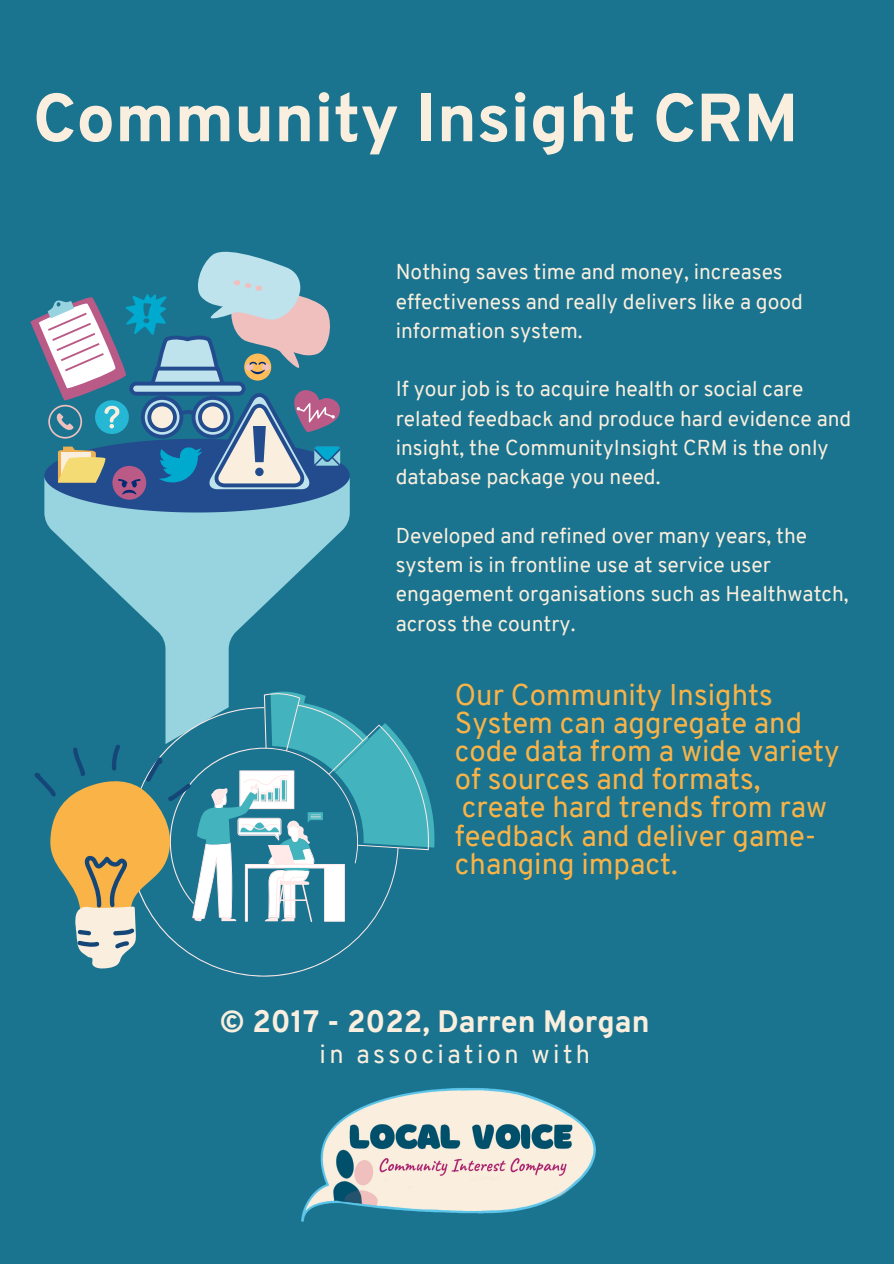
<style>
.page{position:relative;width:894px;height:1264px;background:#fff}
.page>*{position:absolute;margin:0;border:0;box-sizing:border-box;transform-origin:0 0}
.t1{font:800 67.95px "Overpass";color:#faefde}
.t2{font:800 30.15px "Overpass";color:#faefde}
.t3{font:29.25px/28.2px "Overpass";color:#f9b347}
.t4{font:25.35px "Overpass";letter-spacing:.135em;color:#faefde}
.t5{font:21px/29.2px "Overpass";color:#faefde}
</style>
<div class="page">
<div style="left:0;top:0;width:893px;height:1263px;background:#1b748f"></div>
<svg style="left:44px;top:512px;width:305px;height:179px;fill:#98d4df"></svg>
<svg style="left:30px;top:251px;width:319px;height:261px"></svg>
<svg style="left:34px;top:691px;width:400px;height:278px"></svg>
<img style="left:301px;top:1088px;width:295px;height:134px">
<p class="t1" style="left:33px;top:90px;width:766px">Community Insight CRM</p>
<p class="t5" style="left:395px;top:259px;width:408px">Nothing saves time and money, increases effectiveness and really delivers like a good information system.</p>
<p class="t5" style="left:395px;top:376px;width:457px">If your job is to acquire health or social care related feedback and produce hard evidence and insight, the CommunityInsight CRM is the only database package you need.</p>
<p class="t5" style="left:395px;top:523px;width:454px">Developed and refined over many years, the system is in frontline use at service user engagement organisations such as Healthwatch, across the country.</p>
<p class="t3" style="left:455px;top:683px;width:386px">Our Community Insights<br>System can aggregate and code data from a wide variety of sources and formats, create hard trends from raw feedback and deliver game&shy;changing impact.</p>
<p class="t2" style="left:219px;top:1009px;width:431px">© 2017 - 2022, Darren Morgan</p>
<p class="t4" style="left:319px;top:1043px;width:272px">in association with</p>
</div>
